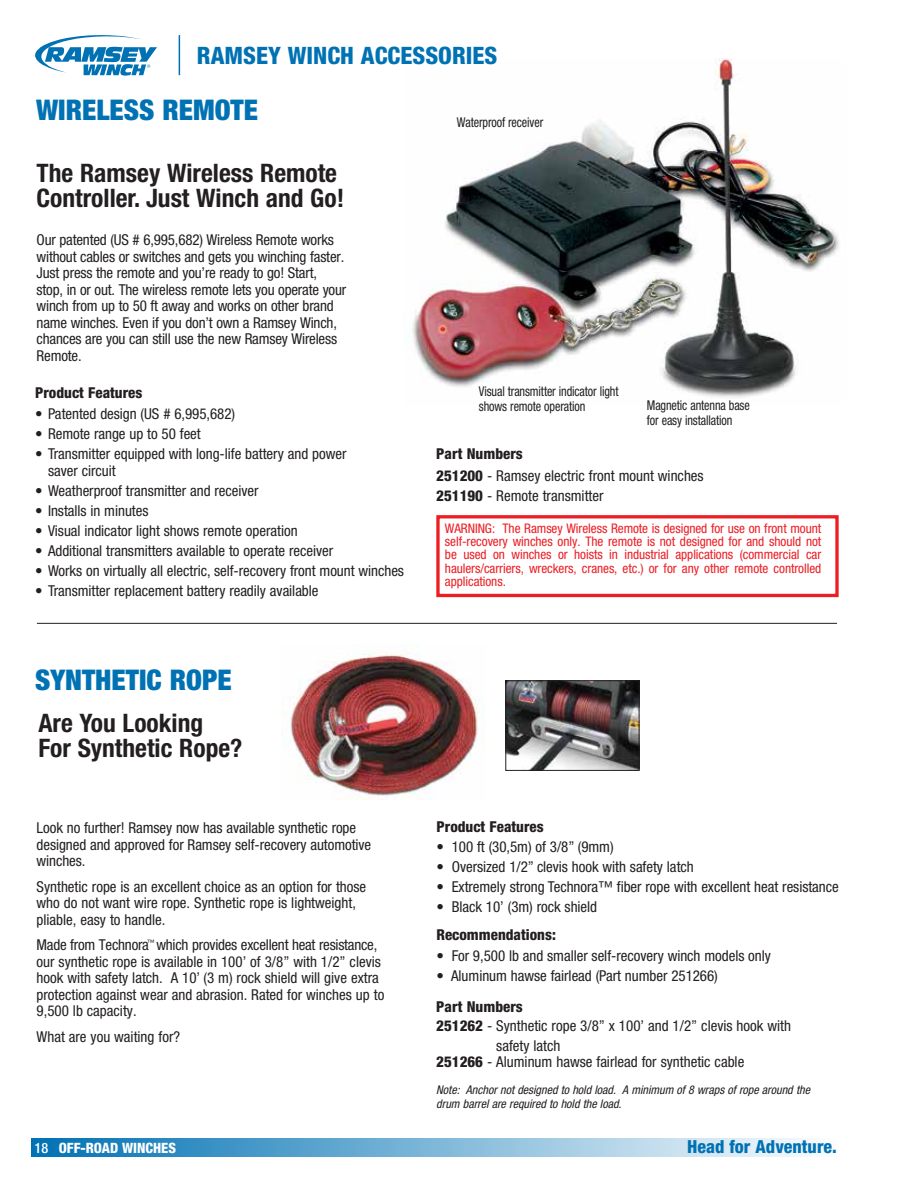
<style>
.page{position:relative;width:918px;height:1188px;background:#fff}
.page>*{position:absolute;margin:0;border:0;box-sizing:border-box;transform-origin:0 0}
.t1{font:900 condensed 28.5px "Helvetica Neue LT Std";color:#0072b4}
.t2{font:700 condensed 25.5px/25.5px "Helvetica Neue LT Std";color:#231f20}
.t3{font:800 condensed 24px "Helvetica Neue LT Std";color:#0072b4}
.t4{font:800 condensed 18px "Helvetica Neue LT Std";color:#0072b4}
.t5{font:condensed 15px/16.5px "Helvetica Neue LT Std";letter-spacing:-.005em;color:#231f20}
.t6{font:800 condensed 15px "Helvetica Neue LT Std";color:#231f20}
.t7{font:800 condensed 14.25px "Helvetica Neue LT Std";letter-spacing:-.005em;color:#fff}
.t8{font:condensed 13.5px/15px "Helvetica Neue LT Std";letter-spacing:-.01em;color:#231f20;scale:.9 1}
.t9{font:condensed 13.2px/13.2px "Helvetica Neue LT Std";letter-spacing:-.005em;color:#ed1d24;text-align:justify}
.t10{font:italic condensed 12px/14.2px "Helvetica Neue LT Std";color:#231f20}
.s1{font-weight:800}
.s2{font-weight:500}
</style>
<div class="page">
<div style="left:31px;top:1138px;width:805px;height:18px;background:linear-gradient(to right,#0071b3,#fdfdfe)"></div>
<svg style="left:35px;top:35px;width:122px;height:41px"></svg>
<hr style="left:179px;top:35px;width:1px;height:40px;background:#0072b4">
<img style="left:412px;top:58px;width:427px;height:340px">
<img style="left:284px;top:653px;width:200px;height:147px">
<img style="left:507px;top:682px;width:130px;height:87px">
<div style="left:505px;top:680px;width:134px;height:91px;border:1px solid #231f20"></div>
<div style="left:436px;top:515px;width:403px;height:82px;background:#fff;border:3px solid #ed1d24"></div>
<hr style="left:37px;top:623px;width:800px;height:1px;background:#231f20">
<h3 class="t3" style="left:197px;top:41px;width:302px">RAMSEY WINCH ACCESSORIES</h3>
<h1 class="t1" style="left:36px;top:93px;width:223px">WIRELESS REMOTE</h1>
<h2 class="t2" style="left:37px;top:160px;width:309px">The Ramsey Wireless Remote<br>Controller. Just Winch and Go!</h2>
<p class="t5" style="left:37px;top:232px;width:311px">Our patented (US # 6,995,682) Wireless Remote works without cables or switches and gets you winching faster.<br>Just press the remote and you’re ready to go! Start, stop, in or out. The wireless remote lets you operate your winch from up to 50 ft away and works on other brand name winches. Even if you don’t own a Ramsey Winch, chances are you can still use the new Ramsey Wireless Remote.</p>
<p class="t6" style="left:35px;top:384px;width:109px">Product Features</p>
<p class="t5" style="left:35px;top:405px;width:202px">• Patented design (US # 6,995,682)</p>
<p class="t5" style="left:35px;top:425px;width:167px">• Remote range up to 50 feet</p>
<p class="t5" style="left:48px;top:445px;width:300px;line-height:17.2px;text-indent:-13px">• Transmitter equipped with long-life battery and power saver circuit</p>
<p class="t5" style="left:35px;top:482px;width:225px">• Weatherproof transmitter and receiver</p>
<p class="t5" style="left:35px;top:502px;width:115px">• Installs in minutes</p>
<p class="t5" style="left:35px;top:522px;width:264px">• Visual indicator light shows remote operation</p>
<p class="t5" style="left:35px;top:542px;width:300px">• Additional transmitters available to operate receiver</p>
<p class="t5" style="left:35px;top:562px;width:370px">• Works on virtually all electric, self-recovery front mount winches</p>
<p class="t5" style="left:35px;top:582px;width:285px">• Transmitter replacement battery readily available</p>
<h1 class="t1" style="left:35px;top:662px;width:198px">SYNTHETIC ROPE</h1>
<h2 class="t2" style="left:38px;top:709px;width:206px">Are You Looking<br>For Synthetic Rope?</h2>
<p class="t5" style="left:37px;top:820px;width:336px">Look no further! Ramsey now has available synthetic rope designed and approved for Ramsey self-recovery automotive winches.</p>
<p class="t5" style="left:37px;top:878px;width:331px">Synthetic rope is an excellent choice as an option for those who do not want wire rope. Synthetic rope is lightweight, pliable, easy to handle.</p>
<p class="t5" style="left:37px;top:937px;width:349px">Made from Technora<sup>™</sup> which provides excellent heat resistance, our synthetic rope is available in 100’ of 3/8” with 1/2” clevis hook with safety latch. A 10’ (3 m) rock shield will give extra protection against wear and abrasion. Rated for winches up to 9,500 lb capacity.</p>
<p class="t5" style="left:37px;top:1028px;width:145px">What are you waiting for?</p>
<p class="t8" style="left:457px;top:115px;width:98px">Waterproof receiver</p>
<p class="t8" style="left:479px;top:383px;width:157px">Visual transmitter indicator light shows remote operation</p>
<p class="t8" style="left:647px;top:397px;width:116px">Magnetic antenna base for easy installation</p>
<p class="t5" style="left:436px;top:442px;width:269px;line-height:22.5px"><span class="s1">Part Numbers<br>251200</span> - Ramsey electric front mount winches</p>
<p class="t5" style="left:436px;top:487px;width:169px"><span class="s1">251190</span> - Remote transmitter</p>
<p class="t9" style="left:445px;top:522px;width:378px">WARNING: The Ramsey Wireless Remote is designed for use on front mount self-recovery winches only. The remote is not designed for and should not be used on winches or hoists in industrial applications (commercial car haulers/carriers, wreckers, cranes, etc.) or for any other remote controlled applications.</p>
<p class="t6" style="left:436px;top:818px;width:109px">Product Features</p>
<p class="t5" style="left:436px;top:839px;width:179px">• 100 ft (30,5m) of 3/8” (9mm)</p>
<p class="t5" style="left:436px;top:859px;width:259px">• Oversized 1/2” clevis hook with safety latch</p>
<p class="t5" style="left:436px;top:879px;width:404px">• Extremely strong Technora™ fiber rope with excellent heat resistance</p>
<p class="t5" style="left:436px;top:899px;width:162px">• Black 10’ (3m) rock shield</p>
<p class="t6" style="left:436px;top:926px;width:121px">Recommendations:</p>
<p class="t5" style="left:436px;top:947px;width:336px">• For 9,500 lb and smaller self-recovery winch models only</p>
<p class="t5" style="left:436px;top:967px;width:283px">• Aluminum hawse fairlead (Part number 251266)</p>
<p class="t6" style="left:436px;top:997px;width:88px">Part Numbers</p>
<p class="t5" style="left:436px;top:1018px;width:356px"><span class="s1">251262</span> - Synthetic rope 3/8” x 100’ and 1/2” clevis hook with</p>
<p class="t5" style="left:496px;top:1037px;width:66px">safety latch</p>
<p class="t5" style="left:436px;top:1054px;width:310px"><span class="s1">251266</span> - Aluminum hawse fairlead for synthetic cable</p>
<p class="t10" style="left:436px;top:1083px;width:375px">Note: Anchor not designed to hold load. A minimum of 8 wraps of rope around the drum barrel are required to hold the load.</p>
<p class="t7" style="left:35px;top:1139px;width:143px"><span class="s2">18</span> OFF-ROAD WINCHES</p>
<p class="t4" style="left:687px;top:1135px;width:151px">Head for Adventure.</p>
</div>
